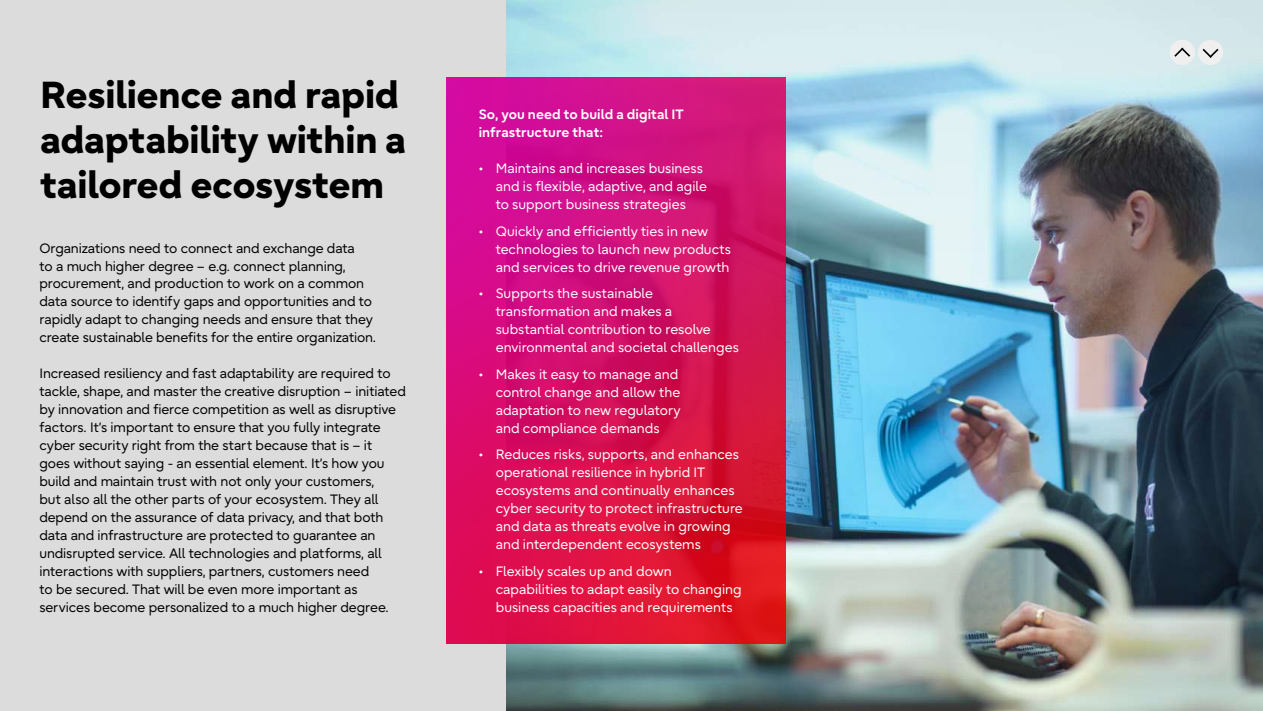
<style>
.page{position:relative;width:1263px;height:711px;background:#fff}
.page>*{position:absolute;margin:0;border:0;box-sizing:border-box;transform-origin:0 0}
.t1{font:800 37.5px/45px "Fujitsu Infinity Pro";letter-spacing:-.01em;color:#000}
.t2{font:13.5px/18px "Fujitsu Infinity Pro";letter-spacing:-.01em;color:#000}
.t3{font:13.5px/18px "Fujitsu Infinity Pro";letter-spacing:.005em;color:#fff}
.t4{font:700 13.5px/18px "Fujitsu Infinity Pro";letter-spacing:.005em;color:#fff}
</style>
<div class="page">
<img style="left:506px;top:0;width:757px;height:711px">
<div style="left:0;top:0;width:506px;height:711px;background:#dcdcdc"></div>
<svg style="left:446px;top:77px;width:339px;height:567px;background:#d51060"></svg>
<svg style="left:1197px;top:33px;width:39px;height:38px"></svg>
<svg style="left:1156px;top:33px;width:39px;height:38px"></svg>
<h1 class="t1" style="left:40px;top:72px;width:368px">Resilience and rapid adaptability within a tailored ecosystem</h1>
<p class="t2" style="left:39px;top:239px;width:338px">Organizations need to connect and exchange data<br>to a much higher degree – e.g. connect planning, procurement, and production to work on a common data source to identify gaps and opportunities and to rapidly adapt to changing needs and ensure that they create sustainable benefits for the entire organization.</p>
<p class="t2" style="left:39px;top:365px;width:368px">Increased resiliency and fast adaptability are required to tackle, shape, and master the creative disruption – initiated by innovation and fierce competition as well as disruptive factors. It’s important to ensure that you fully integrate cyber security right from the start because that is – it goes without saying - an essential element. It’s how you build and maintain trust with not only your customers,<br>but also all the other parts of your ecosystem. They all depend on the assurance of data privacy, and that both data and infrastructure are protected to guarantee an undisrupted service. All technologies and platforms, all interactions with suppliers, partners, customers need<br>to be secured. That will be even more important as services become personalized to a much higher degree.</p>
<p class="t4" style="left:479px;top:105px;width:207px">So, you need to build a digital IT infrastructure that:</p>
<p class="t3" style="left:496px;top:159px;width:213px;text-indent:-17px">• Maintains and increases business and is flexible, adaptive, and agile to support business strategies</p>
<p class="t3" style="left:496px;top:222px;width:237px;text-indent:-17px">• Quickly and efficiently ties in new technologies to launch new products and services to drive revenue growth</p>
<p class="t3" style="left:496px;top:284px;width:245px;text-indent:-17px">• Supports the sustainable transformation and makes a substantial contribution to resolve environmental and societal challenges</p>
<p class="t3" style="left:496px;top:365px;width:186px;text-indent:-17px">• Makes it easy to manage and control change and allow the adaptation to new regulatory and compliance demands</p>
<p class="t3" style="left:496px;top:445px;width:249px;text-indent:-17px">• Reduces risks, supports, and enhances operational resilience in hybrid IT ecosystems and continually enhances cyber security to protect infrastructure and data as threats evolve in growing and interdependent ecosystems</p>
<p class="t3" style="left:496px;top:562px;width:248px;text-indent:-17px">• Flexibly scales up and down capabilities to adapt easily to changing business capacities and requirements</p>
</div>
